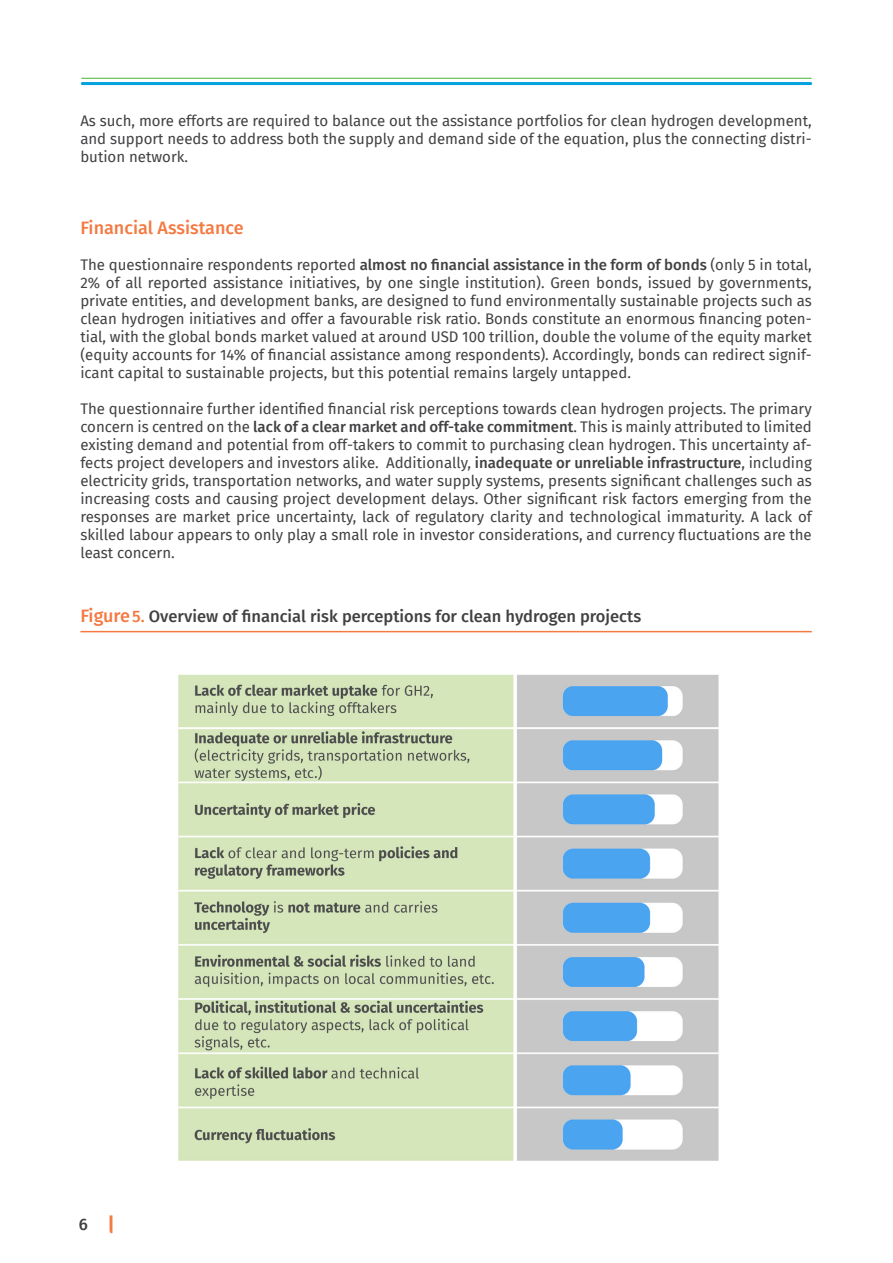
<style>
.page{position:relative;width:893px;height:1263px;background:#fff}
.page>*{position:absolute;margin:0;border:0;box-sizing:border-box;transform-origin:0 0}
.t1{font:500 18px "Fira Sans";color:#f47a42}
.t2{font:500 16.5px "Fira Sans";color:#414042}
.t3{font:15px/18px "Fira Sans";color:#414042;text-align:justify}
.s1{font-weight:500}
.s2{font-size:18px;color:#f47a42}
.s3{color:#f47a42}
</style>
<div class="page">
<hr style="left:82px;top:82px;width:729px;height:3px;background:#00a3df">
<hr style="left:82px;top:78px;width:729px;height:1px;background:#5abc46">
<hr style="left:80px;top:631px;width:732px;height:1px;background:#f47a42">
<img style="left:178px;top:674px;width:541px;height:487px">
<p class="t3" style="left:80px;top:111px;width:733px">As such, more efforts are required to balance out the assistance portfolios for clean hydrogen development, and support needs to address both the supply and demand side of the equation, plus the connecting distri&shy;bution network.</p>
<p class="t1" style="left:80px;top:213px;width:165px">Financial Assistance</p>
<p class="t3" style="left:80px;top:255px;width:733px">The questionnaire respondents reported <span class="s1">almost no financial assistance in the form of bonds</span> (only 5 in total, 2% of all reported assistance initiatives, by one single institution). Green bonds, issued by governments, private entities, and development banks, are designed to fund environmentally sustainable projects such as clean hydrogen initiatives and offer a favourable risk ratio. Bonds constitute an enormous financing poten&shy;tial, with the global bonds market valued at around USD 100 trillion, double the volume of the equity market (equity accounts for 14% of financial assistance among respondents). Accordingly, bonds can redirect signif&shy;icant capital to sustainable projects, but this potential remains largely untapped.</p>
<p class="t3" style="left:80px;top:399px;width:733px">The questionnaire further identified financial risk perceptions towards clean hydrogen projects. The primary concern is centred on the <span class="s1">lack of a clear market and off-take commitment</span>. This is mainly attributed to limited existing demand and potential from off-takers to commit to purchasing clean hydrogen. This uncertainty af&shy;fects project developers and investors alike. Additionally, <span class="s1">inadequate or unreliable infrastructure</span>, including electricity grids, transportation networks, and water supply systems, presents significant challenges such as increasing costs and causing project development delays. Other significant risk factors emerging from the responses are market price uncertainty, lack of regulatory clarity and technological immaturity. A lack of skilled labour appears to only play a small role in investor considerations, and currency fluctuations are the least concern.</p>
<p class="t2" style="left:80px;top:603px;width:562px"><span class="s2">Figure</span><span class="s3">5.</span> Overview of financial risk perceptions for clean hydrogen projects</p>
</div>
